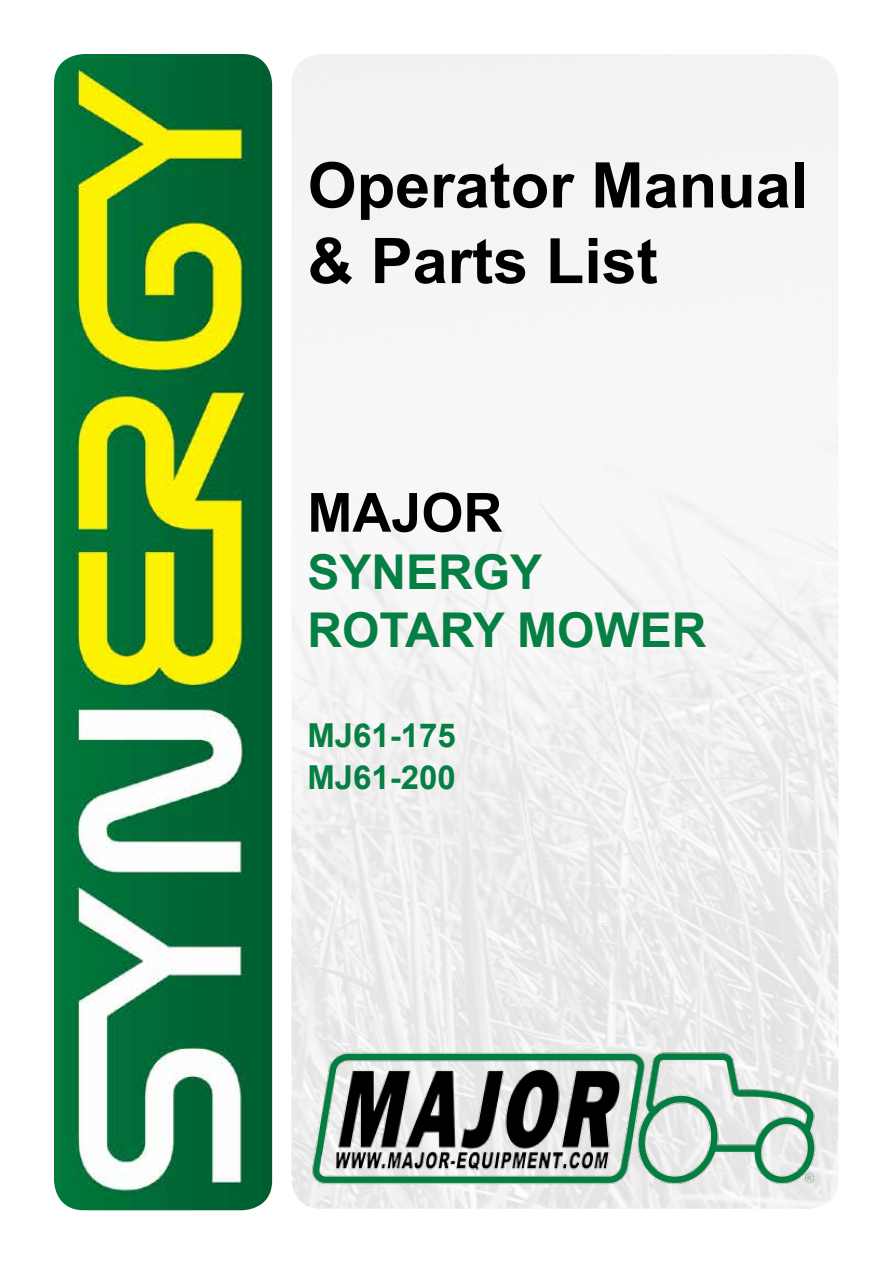
<style>
.page{position:relative;width:893px;height:1263px;background:#fff}
.page>*{position:absolute;margin:0;border:0;box-sizing:border-box;transform-origin:0 0}
.t1{font:700 63px/75.6px "Arial";color:#000}
.t2{font:700 54px "Arial";color:#000}
.t3{font:700 48px/57.6px "Arial";color:#067f44}
.t4{font:700 33px/42px "Arial";color:#067f44}
</style>
<div class="page">
<img style="left:291px;top:54px;width:547px;height:1155px">
<img style="left:54px;top:54px;width:218px;height:1156px">
<img style="left:308px;top:1046px;width:513px;height:143px">
<p class="t1" style="left:308px;top:149px;width:502px">Operator Manual &amp; Parts List</p>
<p class="t2" style="left:307px;top:477px;width:196px">MAJOR</p>
<p class="t3" style="left:307px;top:545px;width:401px">SYNERGY<br>ROTARY MOWER</p>
<p class="t4" style="left:307px;top:715px;width:150px">MJ61-175<br>MJ61-200</p>
</div>
